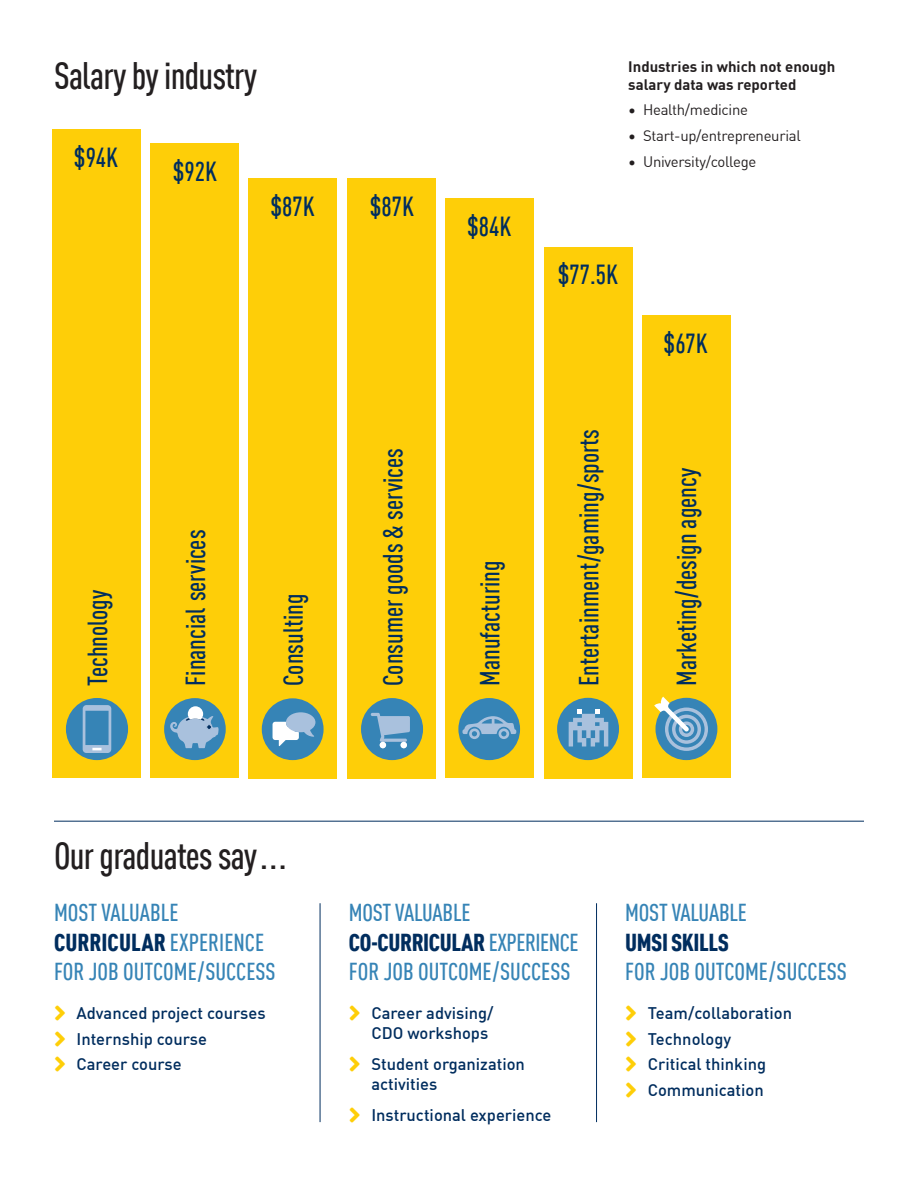
<style>
.page{position:relative;width:918px;height:1188px;background:#fff}
.page>*{position:absolute;margin:0;border:0;box-sizing:border-box;transform-origin:0 0}
.t1{font:500 condensed 37.5px "DIN Offc";letter-spacing:-.02em;color:#231f20}
.t2{font:500 condensed 27px "DIN Offc";color:#002d5e}
.t3{font:500 condensed 24px/29.4px "DIN Offc";color:#3684b6}
.t4{font:500 16.5px/19.5px "DIN Offc";color:#002d5e}
.t5{font:14.85px "DIN Offc";letter-spacing:-.02em;color:#231f20}
.t6{font:700 14.85px/18.1px "DIN Offc";color:#231f20}
.s1{font-weight:900;color:#002d5e}
.s2{color:#fece08}
</style>
<div class="page">
<div style="left:52px;top:130px;width:88px;height:648px;background:#fece08"></div>
<div style="left:150px;top:143px;width:89px;height:635px;background:#fece08"></div>
<div style="left:249px;top:178px;width:88px;height:600px;background:#fece08"></div>
<div style="left:347px;top:178px;width:89px;height:600px;background:#fece08"></div>
<div style="left:445px;top:199px;width:89px;height:579px;background:#fece08"></div>
<div style="left:544px;top:247px;width:88px;height:531px;background:#fece08"></div>
<div style="left:642px;top:316px;width:89px;height:462px;background:#fece08"></div>
<hr style="left:596px;top:903px;width:1px;height:219px;background:#002d5e">
<hr style="left:320px;top:903px;width:1px;height:219px;background:#002d5e">
<hr style="left:54px;top:821px;width:810px;height:1px;background:#002d5e">
<div style="left:458px;top:698px;width:62px;height:62px;background:#3684b6;border-radius:50%"></div>
<svg style="left:462px;top:716px;width:54px;height:23px"></svg>
<div style="left:66px;top:698px;width:62px;height:62px;background:#3684b6;border-radius:50%"></div>
<svg style="left:83px;top:705px;width:28px;height:48px"></svg>
<div style="left:262px;top:698px;width:62px;height:62px;background:#3684b6;border-radius:50%"></div>
<svg style="left:273px;top:712px;width:42px;height:34px"></svg>
<div style="left:361px;top:698px;width:62px;height:62px;background:#3684b6;border-radius:50%"></div>
<svg style="left:371px;top:713px;width:39px;height:35px"></svg>
<div style="left:400px;top:742px;width:7px;height:6px;background:#fff;border-radius:50%"></div>
<div style="left:164px;top:698px;width:62px;height:62px;background:#3684b6;border-radius:50%"></div>
<svg style="left:170px;top:706px;width:49px;height:42px"></svg>
<div style="left:655px;top:698px;width:62px;height:62px;background:#3684b6;border-radius:50%"></div>
<svg style="left:654px;top:697px;width:54px;height:54px"></svg>
<div style="left:557px;top:698px;width:62px;height:62px;background:#3684b6;border-radius:50%"></div>
<svg style="left:569px;top:710px;width:39px;height:37px"></svg>
<p class="t1" style="left:54px;top:54px;width:205px">Salary by industry</p>
<p class="t2" style="left:74px;top:142px;width:46px">$94K</p>
<p class="t2" style="left:173px;top:155px;width:46px">$92K</p>
<p class="t2" style="left:271px;top:190px;width:46px">$87K</p>
<p class="t2" style="left:82px;top:686px;width:97px;rotate:-90deg">Technology</p>
<p class="t2" style="left:180px;top:686px;width:158px;rotate:-90deg">Financial services</p>
<p class="t2" style="left:277px;top:686px;width:94px;rotate:-90deg">Consulting</p>
<p class="t2" style="left:370px;top:190px;width:46px">$87K</p>
<p class="t2" style="left:377px;top:686px;width:239px;rotate:-90deg">Consumer goods &amp; services</p>
<p class="t2" style="left:467px;top:211px;width:46px">$84K</p>
<p class="t2" style="left:474px;top:686px;width:127px;rotate:-90deg">Manufacturing</p>
<p class="t6" style="left:628px;top:57px;width:209px">Industries in which not enough salary data was reported</p>
<p class="t5" style="left:628px;top:101px;width:121px">• Health/medicine</p>
<p class="t5" style="left:628px;top:126px;width:174px">• Start-up/entrepreneurial</p>
<p class="t5" style="left:628px;top:152px;width:130px">• University/college</p>
<p class="t2" style="left:558px;top:259px;width:62px">$77.5K</p>
<p class="t2" style="left:573px;top:686px;width:258px;rotate:-90deg">Entertainment/gaming/sports</p>
<p class="t2" style="left:664px;top:327px;width:46px">$67K</p>
<p class="t2" style="left:671px;top:686px;width:219px;rotate:-90deg">Marketing/design agency</p>
<p class="t1" style="left:54px;top:834px;width:234px">Our graduates say...</p>
<p class="t3" style="left:54px;top:898px;width:223px">MOST VALUABLE<br><span class="s1">CURRICULAR</span> EXPERIENCE<br>FOR JOB OUTCOME/SUCCESS</p>
<p class="t3" style="left:349px;top:898px;width:231px">MOST VALUABLE<br><span class="s1">CO-CURRICULAR</span> EXPERIENCE<br>FOR JOB OUTCOME/SUCCESS</p>
<p class="t3" style="left:625px;top:898px;width:223px">MOST VALUABLE<br><span class="s1">UMSI SKILLS<br></span>FOR JOB OUTCOME/SUCCESS</p>
<p class="t4" style="left:54px;top:1004px;width:213px"><span class="s2">■●▼</span> Advanced project courses</p>
<p class="t4" style="left:54px;top:1029px;width:155px"><span class="s2">■●▼</span> Internship course</p>
<p class="t4" style="left:54px;top:1055px;width:129px"><span class="s2">■●▼</span> Career course</p>
<p class="t4" style="left:371px;top:1004px;width:124px;text-indent:-22px"><span class="s2">■●▼</span> Career advising/<br>CDO workshops</p>
<p class="t4" style="left:371px;top:1054px;width:155px;text-indent:-22px"><span class="s2">■●▼</span> Student organization activities</p>
<p class="t4" style="left:349px;top:1105px;width:204px"><span class="s2">■●▼</span> Instructional experience</p>
<p class="t4" style="left:625px;top:1004px;width:168px"><span class="s2">■●▼</span> Team/collaboration</p>
<p class="t4" style="left:625px;top:1029px;width:107px"><span class="s2">■●▼</span> Technology</p>
<p class="t4" style="left:625px;top:1055px;width:142px"><span class="s2">■●▼</span> Critical thinking</p>
<p class="t4" style="left:625px;top:1080px;width:140px"><span class="s2">■●▼</span> Communication</p>
</div>
